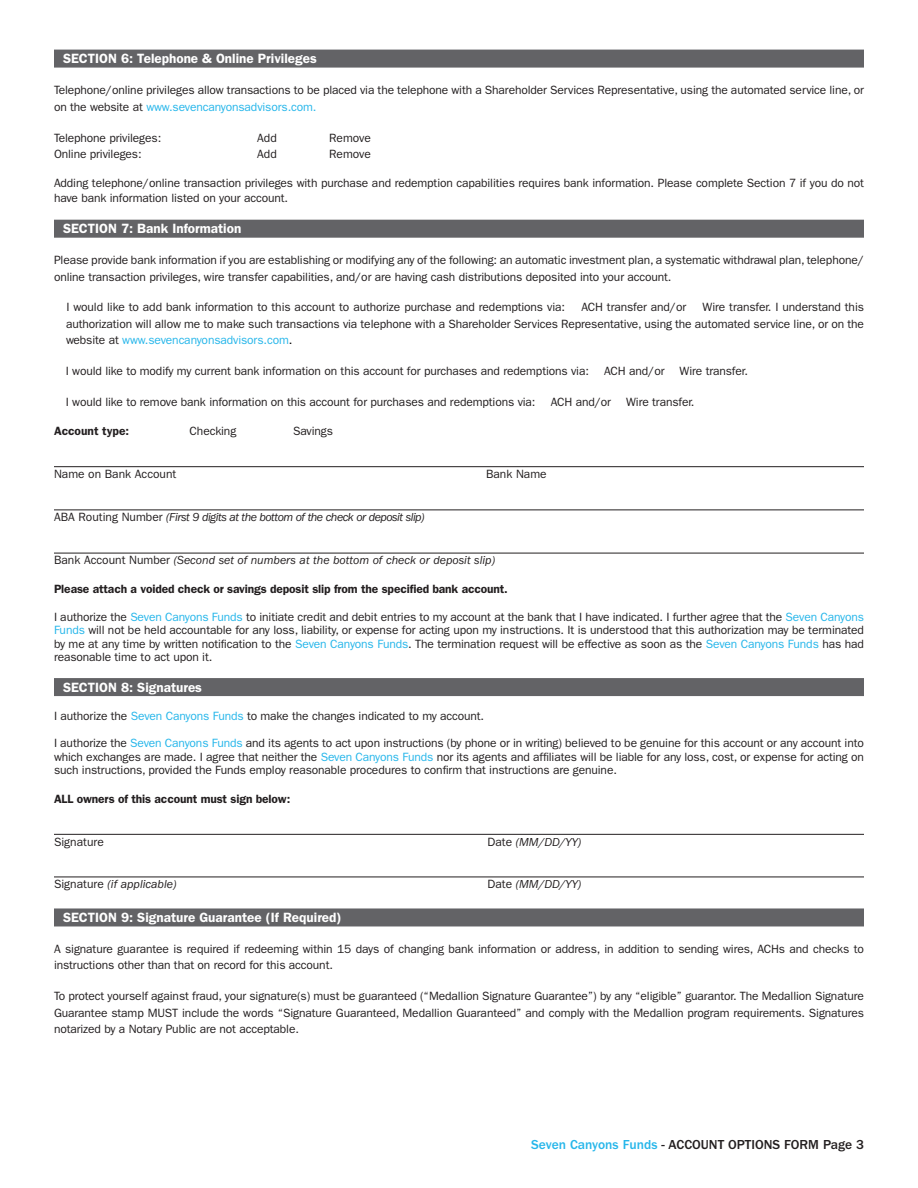
<style>
.page{position:relative;width:918px;height:1188px;background:#fff}
.page>*{position:absolute;margin:0;border:0;box-sizing:border-box;transform-origin:0 0}
.Section_Header{font:600 13.5px "ITC Franklin Gothic Std";color:#fff}
.t1{font:500 13.5px "ITC Franklin Gothic Std";color:#231f20}
.Sub_head{font:12px/16.5px "ITC Franklin Gothic Std";letter-spacing:-.01em;color:#231f20}
.t2{font:600 12px "ITC Franklin Gothic Std";letter-spacing:-.01em;color:#231f20}
.Sub_head-2{font:italic 12px "ITC Franklin Gothic Std";color:#231f20}
.Sub_head-3{font:italic 12px "ITC Franklin Gothic Std";letter-spacing:-.04em;color:#231f20}
.s1{color:#26b6ea}
.s2{color:#000}
.s3{font-style:normal}
</style>
<div class="page">
<div style="left:54px;top:50px;width:810px;height:18px;background:#636366"></div>
<div style="left:54px;top:220px;width:810px;height:18px;background:#636366"></div>
<hr style="left:54px;top:466px;width:810px;height:1px;background:#231f20">
<hr style="left:54px;top:510px;width:810px;height:1px;background:#231f20">
<hr style="left:54px;top:553px;width:810px;height:1px;background:#231f20">
<div style="left:54px;top:678px;width:810px;height:18px;background:#636366"></div>
<hr style="left:54px;top:834px;width:810px;height:1px;background:#231f20">
<hr style="left:54px;top:877px;width:810px;height:1px;background:#231f20">
<div style="left:54px;top:908px;width:810px;height:18px;background:#636366"></div>
<p class="Section_Header" style="left:63px;top:51px;width:255px">SECTION 6: Telephone &amp; Online Privileges</p>
<p class="Sub_head" style="left:54px;top:82px;width:812px">Telephone/online privileges allow transactions to be placed via the telephone with a Shareholder Services Representative, using the automated service line, or on the website at <span class="s1">www.sevencanyonsadvisors.com.</span></p>
<p class="Sub_head" style="left:54px;top:129px;width:109px">Telephone privileges:</p>
<p class="Sub_head" style="left:257px;top:129px;width:21px">Add</p>
<p class="Sub_head" style="left:329px;top:129px;width:43px">Remove</p>
<p class="Sub_head" style="left:54px;top:146px;width:89px">Online privileges:</p>
<p class="Sub_head" style="left:257px;top:146px;width:21px">Add</p>
<p class="Sub_head" style="left:329px;top:146px;width:43px">Remove</p>
<p class="Sub_head" style="left:54px;top:176px;width:812px;line-height:15px">Adding telephone/online transaction privileges with purchase and redemption capabilities requires bank information. Please complete Section 7 if you do not have bank information listed on your account.</p>
<p class="Section_Header" style="left:63px;top:221px;width:180px">SECTION 7: Bank Information</p>
<p class="Sub_head" style="left:54px;top:252px;width:812px">Please provide bank information if you are establishing or modifying any of the following: an automatic investment plan, a systematic withdrawal plan, telephone/ online transaction privileges, wire transfer capabilities, and/or are having cash distributions deposited into your account.</p>
<p class="Sub_head" style="left:66px;top:299px;width:500px">I would like to add bank information to this account to authorize purchase and redemptions via:</p>
<p class="Sub_head" style="left:581px;top:299px;width:106px">ACH transfer and/or</p>
<p class="Sub_head" style="left:66px;top:299px;width:800px;text-align:justify;text-indent:637px">Wire transfer. I understand this authorization will allow me to make such transactions via telephone with a Shareholder Services Representative, using the automated service line, or on the website at <span class="s1">www.sevencanyonsadvisors.com</span><span class="s2">.</span></p>
<p class="Sub_head" style="left:66px;top:363px;width:525px">I would like to modify my current bank information on this account for purchases and redemptions via:</p>
<p class="Sub_head" style="left:604px;top:363px;width:62px">ACH and/or</p>
<p class="Sub_head" style="left:680px;top:363px;width:70px">Wire transfer.</p>
<p class="Sub_head" style="left:66px;top:394px;width:471px">I would like to remove bank information on this account for purchases and redemptions via:</p>
<p class="Sub_head" style="left:551px;top:394px;width:62px">ACH and/or</p>
<p class="Sub_head" style="left:626px;top:394px;width:70px">Wire transfer.</p>
<p class="t2" style="left:54px;top:423px;width:77px">Account type:</p>
<p class="Sub_head" style="left:190px;top:422px;width:48px">Checking</p>
<p class="Sub_head" style="left:293px;top:422px;width:41px">Savings</p>
<p class="Sub_head" style="left:54px;top:466px;width:124px">Name on Bank Account</p>
<p class="Sub_head" style="left:486px;top:466px;width:62px">Bank Name</p>
<p class="Sub_head-3" style="left:54px;top:510px;width:372px"><span class="s3">ABA Routing Number</span> (First 9 digits at the bottom of the check or deposit slip)</p>
<p class="Sub_head-2" style="left:54px;top:554px;width:443px"><span class="s3">Bank Account Number</span> (Second set of numbers at the bottom of check or deposit slip)</p>
<p class="t2" style="left:54px;top:582px;width:455px">Please attach a voided check or savings deposit slip from the specified bank account.</p>
<p class="Sub_head" style="left:54px;top:610px;width:812px;line-height:13.5px;text-align:justify">I authorize the <span class="s1">Seven Canyons Funds</span> to initiate credit and debit entries to my account at the bank that I have indicated. I further agree that the <span class="s1">Seven Canyons Funds</span> will not be held accountable for any loss, liability, or expense for acting upon my instructions. It is understood that this authorization may be terminated by me at any time by written notification to the <span class="s1">Seven Canyons Funds</span>. The termination request will be effective as soon as the <span class="s1">Seven Canyons Funds</span> has had reasonable time to act upon it.</p>
<p class="Section_Header" style="left:63px;top:679px;width:141px">SECTION 8: Signatures</p>
<p class="Sub_head" style="left:54px;top:707px;width:432px">I authorize the <span class="s1">Seven Canyons Funds</span> to make the changes indicated to my account.</p>
<p class="Sub_head" style="left:54px;top:737px;width:812px;line-height:13.5px;text-align:justify">I authorize the <span class="s1">Seven Canyons Funds</span> and its agents to act upon instructions (by phone or in writing) believed to be genuine for this account or any account into which exchanges are made. I agree that neither the <span class="s1">Seven Canyons Funds</span> nor its agents and affiliates will be liable for any loss, cost, or expense for acting on such instructions, provided the Funds employ reasonable procedures to confirm that instructions are genuine.</p>
<p class="t2" style="left:54px;top:792px;width:238px">ALL owners of this account must sign below:</p>
<p class="Sub_head" style="left:54px;top:833px;width:51px">Signature</p>
<p class="Sub_head-2" style="left:488px;top:835px;width:95px"><span class="s3">Date</span> (MM/DD/YY)</p>
<p class="Sub_head-2" style="left:54px;top:877px;width:124px"><span class="s3">Signature</span> (if applicable)</p>
<p class="Sub_head-2" style="left:487px;top:877px;width:95px"><span class="s3">Date</span> (MM/DD/YY)</p>
<p class="Section_Header" style="left:63px;top:910px;width:280px">SECTION 9: Signature Guarantee (If Required)</p>
<p class="Sub_head" style="left:54px;top:941px;width:812px">A signature guarantee is required if redeeming within 15 days of changing bank information or address, in addition to sending wires, ACHs and checks to instructions other than that on record for this account.</p>
<p class="Sub_head" style="left:54px;top:988px;width:812px;text-align:justify">To protect yourself against fraud, your signature(s) must be guaranteed (“Medallion Signature Guarantee”) by any “eligible” guarantor. The Medallion Signature Guarantee stamp MUST include the words “Signature Guaranteed, Medallion Guaranteed” and comply with the Medallion program requirements. Signatures notarized by a Notary Public are not acceptable.</p>
<p class="t1" style="left:531px;top:1137px;width:334px"><span class="s1">Seven Canyons Funds</span> - ACCOUNT OPTIONS FORM Page 3</p>
</div>
